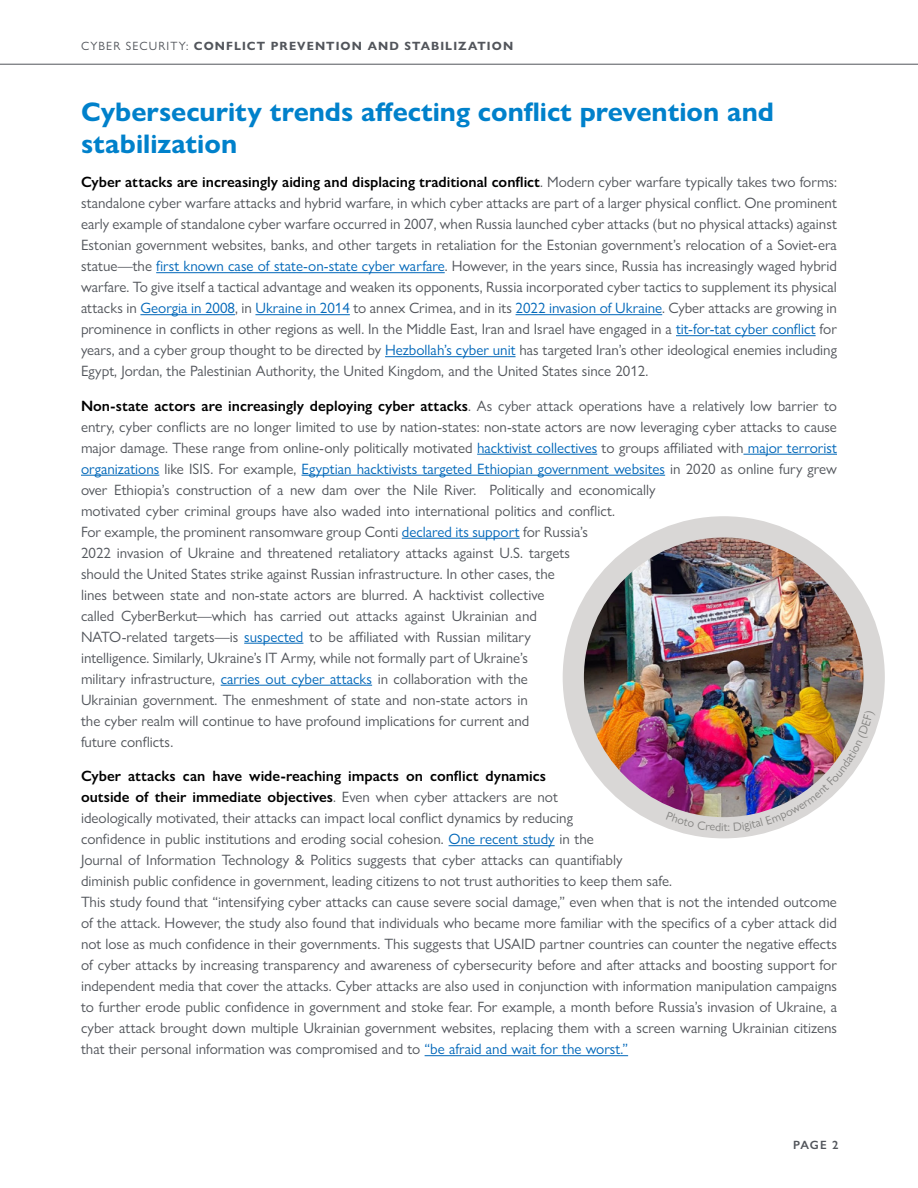
<style>
.page{position:relative;width:918px;height:1188px;background:#fff}
.page>*{position:absolute;margin:0;border:0;box-sizing:border-box;transform-origin:0 0}
.new_H1{font:700 27px/31.5px "Gill Sans Nova";color:#0081cb}
.body{font:15px/21px "Gill Sans Nova";color:#52555b}
.t1{font:700 12px "Gill Sans Nova";letter-spacing:.09em;color:#52555b}
.t2{font:600 12px "Gill Sans Nova";color:#52555b}
.s1{font-weight:400}
.s2{font-weight:600;color:#000}
.s3{color:#0067b9}
</style>
<div class="page">
<hr style="left:0;top:64px;width:918px;height:1px;background:#52555b">
<hr style="left:156px;top:272px;width:289px;height:1px;background:#0067b9">
<hr style="left:140px;top:314px;width:95px;height:1px;background:#0067b9">
<hr style="left:255px;top:314px;width:95px;height:1px;background:#0067b9">
<hr style="left:516px;top:314px;width:146px;height:1px;background:#0067b9">
<hr style="left:676px;top:335px;width:140px;height:1px;background:#0067b9">
<hr style="left:385px;top:356px;width:131px;height:1px;background:#0067b9">
<hr style="left:477px;top:454px;width:120px;height:1px;background:#0067b9">
<hr style="left:743px;top:454px;width:94px;height:1px;background:#0067b9">
<hr style="left:81px;top:475px;width:78px;height:1px;background:#0067b9">
<hr style="left:302px;top:475px;width:363px;height:1px;background:#0067b9">
<hr style="left:402px;top:538px;width:118px;height:1px;background:#0067b9">
<hr style="left:244px;top:643px;width:59px;height:1px;background:#0067b9">
<hr style="left:221px;top:685px;width:151px;height:1px;background:#0067b9">
<hr style="left:449px;top:845px;width:106px;height:1px;background:#0067b9">
<hr style="left:425px;top:1055px;width:203px;height:1px;background:#0067b9">
<img style="left:573px;top:527px;width:301px;height:301px;border-radius:150px">
<div style="left:563px;top:516px;width:322px;height:322px;border:21px solid #d9d7d6;border-radius:50%"></div>
<img style="left:666px;top:711px;width:210px;height:121px">
<p class="t1" style="left:81px;top:38px;width:434px"><span class="s1">CYBER SECURITY:</span> CONFLICT PREVENTION AND STABILIZATION</p>
<p class="new_H1" style="left:81px;top:96px;width:694px">Cybersecurity trends affecting conflict prevention and stabilization</p>
<p class="body" style="left:81px;top:171px;width:758px;text-align:justify"><span class="s2">Cyber attacks are increasingly aiding and displacing traditional conflict</span>. Modern cyber warfare typically takes two forms: standalone cyber warfare attacks and hybrid warfare, in which cyber attacks are part of a larger physical conflict. One prominent early example of standalone cyber warfare occurred in 2007, when Russia launched cyber attacks (but no physical attacks) against Estonian government websites, banks, and other targets in retaliation for the Estonian government’s relocation of a Soviet-era statue—the <span class="s3">first known case of state-on-state cyber warfare</span>. However, in the years since, Russia has increasingly waged hybrid warfare. To give itself a tactical advantage and weaken its opponents, Russia incorporated cyber tactics to supplement its physical attacks in <span class="s3">Georgia in 2008</span>, in <span class="s3">Ukraine in 2014</span> to annex Crimea, and in its <span class="s3">2022 invasion of Ukraine</span>. Cyber attacks are growing in prominence in conflicts in other regions as well. In the Middle East, Iran and Israel have engaged in a <span class="s3">tit-for-tat cyber conflict</span> for years, and a cyber group thought to be directed by <span class="s3">Hezbollah’s cyber unit</span> has targeted Iran’s other ideological enemies including Egypt, Jordan, the Palestinian Authority, the United Kingdom, and the United States since 2012.</p>
<p class="body" style="left:81px;top:395px;width:758px"><span class="s2">Non-state actors are increasingly deploying cyber attacks</span>. As cyber attack operations have a relatively low barrier to entry, cyber conflicts are no longer limited to use by nation-states: non-state actors are now leveraging cyber attacks to cause major damage. These range from online-only politically motivated <span class="s3">hacktivist collectives</span> to groups affiliated with <span class="s3">major terrorist organizations</span> like ISIS. For example, <span class="s3">Egyptian hacktivists targeted Ethiopian government websites</span> in 2020 as online fury grew over Ethiopia’s construction of a new dam over the Nile River. Politically and economically<br>motivated cyber criminal groups have also waded into international politics and conflict.<br>For example, the prominent ransomware group Conti <span class="s3">declared its support</span> for Russia’s<br>2022 invasion of Ukraine and threatened retaliatory attacks against U.S. targets<br>should the United States strike against Russian infrastructure. In other cases, the<br>lines between state and non-state actors are blurred. A hacktivist collective<br>called CyberBerkut—which has carried out attacks against Ukrainian and<br>NATO-related targets—is <span class="s3">suspected</span> to be affiliated with Russian military<br>intelligence. Similarly, Ukraine’s IT Army, while not formally part of Ukraine’s<br>military infrastructure, <span class="s3">carries out cyber attacks</span> in collaboration with the<br>Ukrainian government. The enmeshment of state and non-state actors in<br>the cyber realm will continue to have profound implications for current and<br>future conflicts.</p>
<p class="body" style="left:81px;top:765px;width:758px"><span class="s2">Cyber attacks can have wide-reaching impacts on conflict dynamics<br>outside of their immediate objectives</span>. Even when cyber attackers are not<br>ideologically motivated, their attacks can impact local conflict dynamics by reducing<br>confidence in public institutions and eroding social cohesion. <span class="s3">One recent study</span> in the<br>Journal of Information Technology &amp; Politics suggests that cyber attacks can quantifiably<br>diminish public confidence in government, leading citizens to not trust authorities to keep them safe.<br>This study found that “intensifying cyber attacks can cause severe social damage,” even when that is not the intended outcome of the attack. However, the study also found that individuals who became more familiar with the specifics of a cyber attack did not lose as much confidence in their governments. This suggests that USAID partner countries can counter the negative effects of cyber attacks by increasing transparency and awareness of cybersecurity before and after attacks and boosting support for independent media that cover the attacks. Cyber attacks are also used in conjunction with information manipulation campaigns to further erode public confidence in government and stoke fear. For example, a month before Russia’s invasion of Ukraine, a cyber attack brought down multiple Ukrainian government websites, replacing them with a screen warning Ukrainian citizens that their personal information was compromised and to <span class="s3">“be afraid and wait for the worst.”</span></p>
<p class="t2" style="left:793px;top:1138px;width:47px">PAGE 2</p>
</div>
